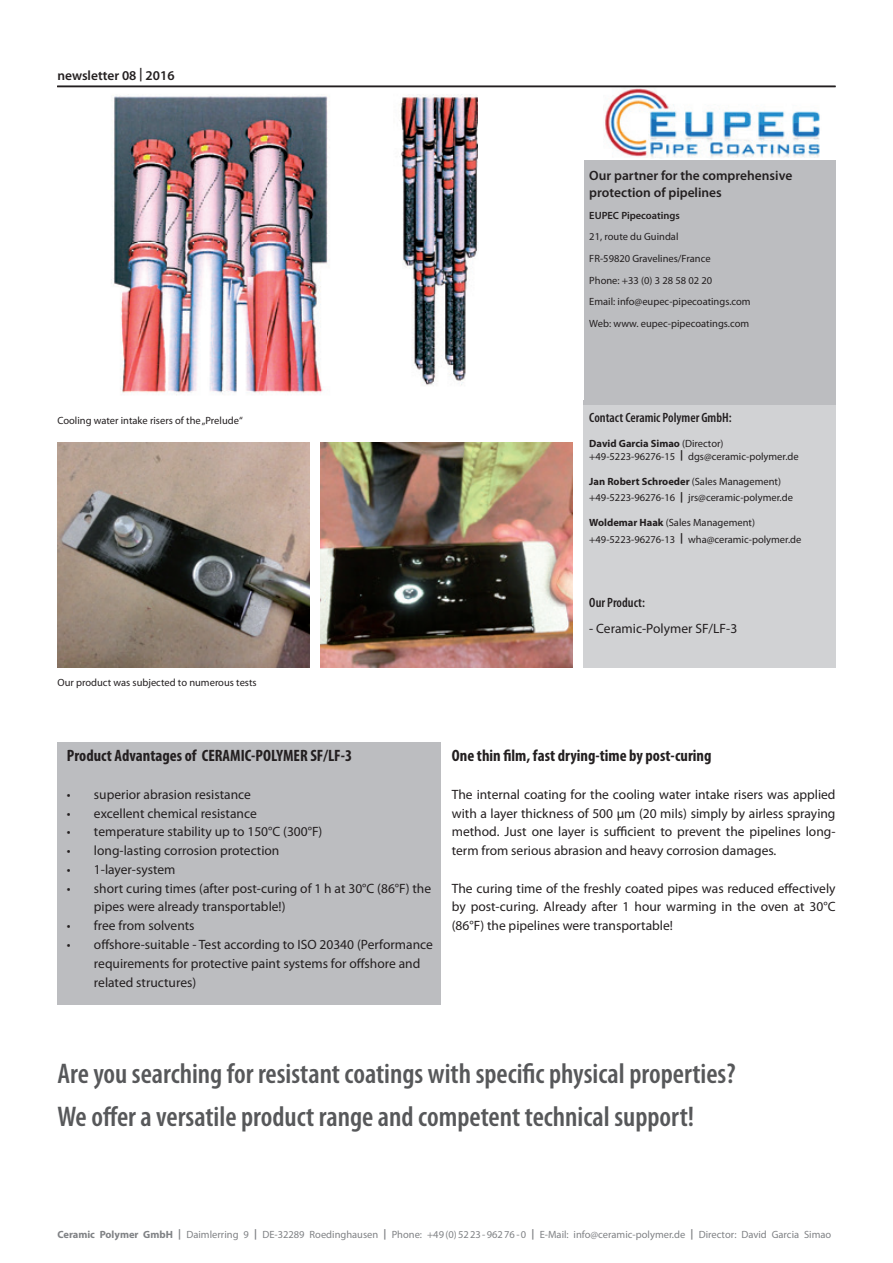
<style>
.page{position:relative;width:893px;height:1263px;background:#fff}
.page>*{position:absolute;margin:0;border:0;box-sizing:border-box;transform-origin:0 0}
.t1{font:600 condensed 28.5px/43px "Myriad Pro";color:#57585a}
.t2{font:700 condensed 16.5px "Myriad Pro";color:#231f20}
.t3{font:13.5px/18.8px "Myriad Pro";color:#231f20}
.t4{font:600 13.5px/17.2px "Myriad Pro";color:#231f20}
.t5{font:600 condensed 13.5px "Myriad Pro";color:#231f20}
.t6{font:10.5px/21.5px "Myriad Pro";color:#231f20}
.t7{font:10.5px "Myriad Pro";color:#808285}
.t8{font:600 10.5px "Myriad Pro";color:#231f20}
.s1{font-weight:700}
.s2{font-weight:900;font-stretch:condensed}
</style>
<div class="page">
<div style="left:583px;top:86px;width:253px;height:563px;background:#bcbdc0"></div>
<img style="left:57px;top:443px;width:253px;height:225px">
<img style="left:57px;top:87px;width:526px;height:309px">
<img style="left:320px;top:443px;width:253px;height:225px">
<div style="left:583px;top:405px;width:253px;height:263px;background:#d1d2d4"></div>
<div style="left:583px;top:87px;width:253px;height:73px;background:#fff"></div>
<img style="left:603px;top:87px;width:222px;height:71px">
<div style="left:57px;top:743px;width:384px;height:262px;background:#bcbdc0"></div>
<hr style="left:57px;top:86px;width:779px;height:1px;background:#231f20">
<p class="t4" style="left:57px;top:66px;width:119px">newsletter 08 | 2016</p>
<p class="t4" style="left:589px;top:167px;width:205px">Our partner for the comprehensive protection of pipelines</p>
<p class="t8" style="left:589px;top:209px;width:92px">EUPEC Pipecoatings</p>
<p class="t6" style="left:589px;top:226px;width:163px">21, route du Guindal<br>FR-59820 Gravelines/France<br>Phone: +33 (0) 3 28 58 02 20<br>Email: info@eupec-pipecoatings.com<br>Web: www. eupec-pipecoatings.com</p>
<p class="t6" style="left:57px;top:409px;width:187px">Cooling water intake risers of the „Prelude“</p>
<p class="t6" style="left:57px;top:672px;width:201px">Our product was subjected to numerous tests</p>
<p class="t5" style="left:589px;top:409px;width:144px">Contact Ceramic Polymer GmbH:</p>
<p class="t6" style="left:589px;top:437px;width:211px;line-height:12.6px"><span class="s1">David Garcia Simao</span> (Director) +49-5223-96276-15 <span class="s2">|</span> dgs@ceramic-polymer.de</p>
<p class="t6" style="left:589px;top:473px;width:205px;line-height:16.2px"><span class="s1">Jan Robert Schroeder</span> (Sales Management) +49-5223-96276-16 <span class="s2">|</span> jrs@ceramic-polymer.de</p>
<p class="t6" style="left:589px;top:514px;width:214px;line-height:16.2px"><span class="s1">Woldemar Haak</span> (Sales Management) +49-5223-96276-13 <span class="s2">|</span> wha@ceramic-polymer.de</p>
<p class="t5" style="left:589px;top:594px;width:57px">Our Product:</p>
<p class="t3" style="left:589px;top:618px;width:149px">- Ceramic-Polymer SF/LF-3</p>
<p class="t2" style="left:67px;top:746px;width:287px">Product Advantages of CERAMIC-POLYMER SF/LF-3</p>
<p class="t3" style="left:67px;top:785px;width:185px">• superior abrasion resistance</p>
<p class="t3" style="left:67px;top:804px;width:191px">• excellent chemical resistance</p>
<p class="t3" style="left:67px;top:822px;width:257px">• temperature stability up to 150°C (300°F)</p>
<p class="t3" style="left:67px;top:841px;width:214px">• long-lasting corrosion protection</p>
<p class="t3" style="left:67px;top:860px;width:110px">• 1-layer-system</p>
<p class="t3" style="left:94px;top:879px;width:339px;text-indent:-27px">• short curing times (after post-curing of 1 h at 30°C (86°F) the pipes were already transportable!)</p>
<p class="t3" style="left:67px;top:916px;width:129px">• free from solvents</p>
<p class="t3" style="left:94px;top:935px;width:340px;text-indent:-27px">• offshore-suitable - Test according to ISO 20340 (Performance requirements for protective paint systems for offshore and related structures)</p>
<p class="t2" style="left:452px;top:746px;width:261px">One thin lm, fast drying-time by post-curing</p>
<p class="t3" style="left:452px;top:785px;width:385px;text-align:justify">The internal coating for the cooling water intake risers was applied with a layer thickness of 500 µm (20 mils) simply by airless spraying method. Just one layer is sufficient to prevent the pipelines long&shy;term from serious abrasion and heavy corrosion damages.</p>
<p class="t3" style="left:452px;top:879px;width:385px;text-align:justify">The curing time of the freshly coated pipes was reduced effectively by post-curing. Already after 1 hour warming in the oven at 30°C (86°F) the pipelines were transportable!</p>
<h1 class="t1" style="left:57px;top:1051px;width:680px">Are you searching for resistant coatings with specific physical properties?<br>We offer a versatile product range and competent technical support!</h1>
<p class="t7" style="left:57px;top:1228px;width:775px"><span class="s1">Ceramic Polymer GmbH |</span> Daimlerring 9 <span class="s1">|</span> DE-32289 Roedinghausen <span class="s1">|</span> Phone: +49 (0) 52 23 - 962 76 - 0 <span class="s1">|</span> E-Mail: info@ceramic-polymer.de <span class="s1">|</span> Director: David Garcia Simao</p>
</div>
